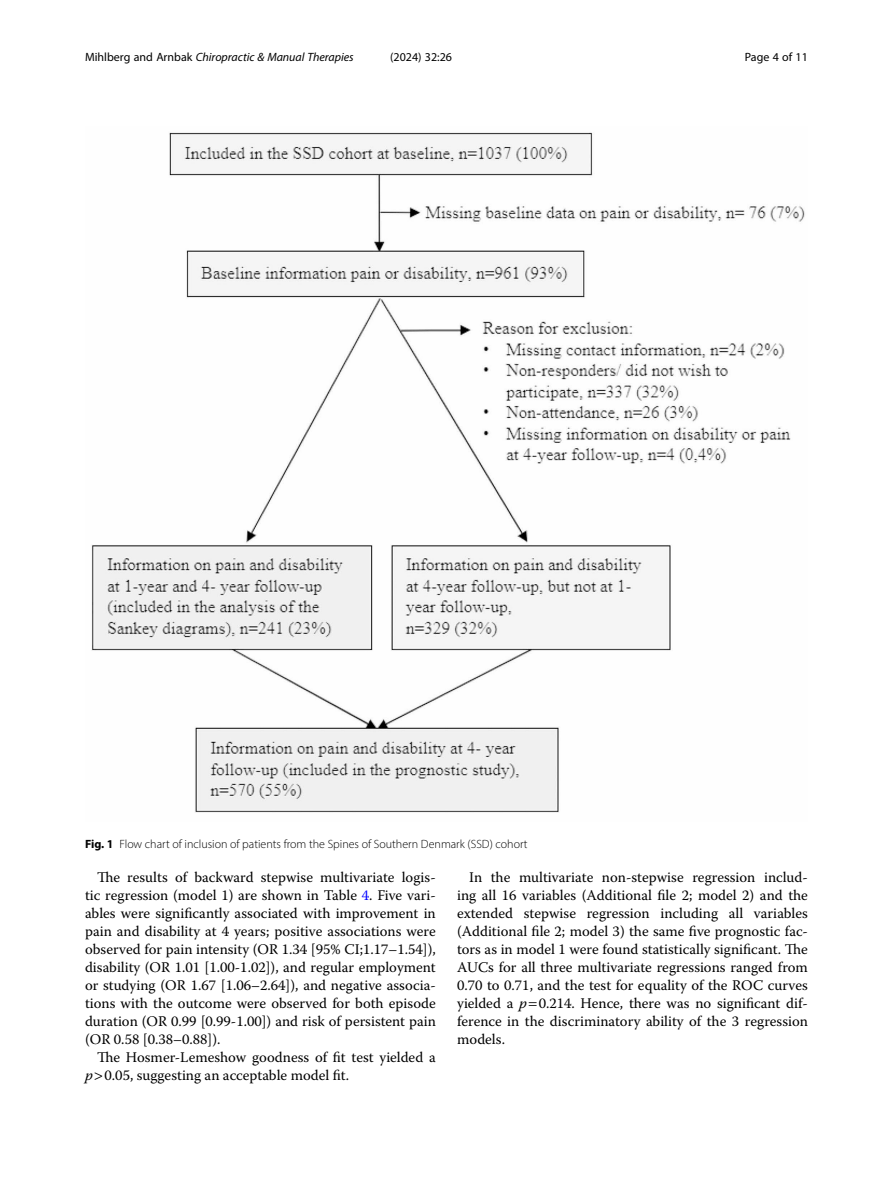
<style>
.page{position:relative;width:893px;height:1191px;background:#fff}
.page>*{position:absolute;margin:0;border:0;box-sizing:border-box;transform-origin:0 0}
.Body_Text_Indent{font:14.7px/18px "Warnock Pro";color:#000;text-align:justify}
.Figure_Caption{font:300 12px "Myriad Pro";color:#000}
.t1{font:italic 12px "Myriad Pro";color:#000}
.t2{font:12px "Myriad Pro";color:#000}
.s1{font-style:normal}
.s2{font-weight:700}
.s3{color:#00f}
.s4{font-style:italic}
</style>
<div class="page">
<img style="left:91px;top:132px;width:714px;height:681px">
<p class="t1" style="left:85px;top:50px;width:270px"><span class="s1">Mihlberg and Arnbak</span> Chiropractic &amp; Manual Therapies</p>
<p class="t2" style="left:390px;top:50px;width:63px">(2024) 32:26</p>
<p class="t2" style="left:745px;top:50px;width:65px">Page 4 of 11</p>
<p class="Figure_Caption" style="left:85px;top:837px;width:444px"><span class="s2">Fig. 1</span> Flow chart of inclusion of patients from the Spines of Southern Denmark (SSD) cohort</p>
<p class="Body_Text_Indent" style="left:85px;top:868px;width:352px;text-indent:12px">The results of backward stepwise multivariate logis&shy;tic regression (model 1) are shown in Table <span class="s3">4</span>. Five vari&shy;ables were significantly associated with improvement in pain and disability at 4 years; positive associations were observed for pain intensity (OR 1.34 [95% CI;1.17–1.54]), disability (OR 1.01 [1.00-1.02]), and regular employment or studying (OR 1.67 [1.06–2.64]), and negative associa&shy;tions with the outcome were observed for both episode duration (OR 0.99 [0.99-1.00]) and risk of persistent pain (OR 0.58 [0.38–0.88]).</p>
<p class="Body_Text_Indent" style="left:85px;top:1048px;width:352px;text-indent:12px">The Hosmer-Lemeshow goodness of fit test yielded a <span class="s4">p</span> 0.05, suggesting an acceptable model fit.</p>
<p class="Body_Text_Indent" style="left:457px;top:868px;width:352px;text-indent:12px">In the multivariate non-stepwise regression includ&shy;ing all 16 variables (Additional file 2; model 2) and the extended stepwise regression including all variables (Additional file 2; model 3) the same five prognostic fac&shy;tors as in model 1 were found statistically significant. The AUCs for all three multivariate regressions ranged from 0.70 to 0.71, and the test for equality of the ROC curves yielded a <span class="s4">p</span> 0.214. Hence, there was no significant dif&shy;ference in the discriminatory ability of the 3 regression models.</p>
</div>
